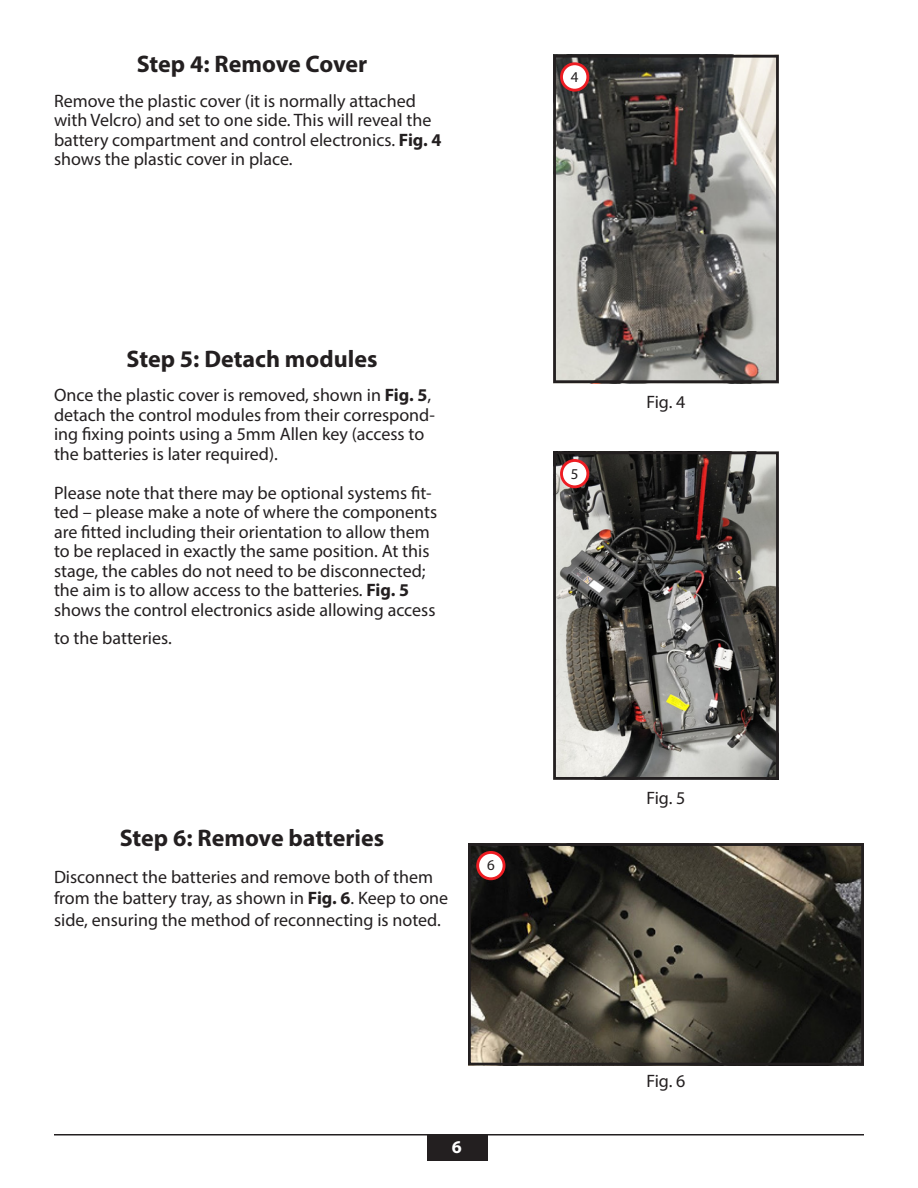
<style>
.page{position:relative;width:918px;height:1188px;background:#fff}
.page>*{position:absolute;margin:0;border:0;box-sizing:border-box;transform-origin:0 0}
.t1{font:700 24px "Myriad Pro";color:#231f20}
.t2{font:18px/19.5px "Myriad Pro";color:#231f20}
.t3{font:700 18px "Myriad Pro";color:#fff}
.t4{font:15px "Myriad Pro";color:#231f20}
.s1{font-weight:700}
</style>
<div class="page">
<div style="left:428px;top:1135px;width:60px;height:25px;background:#231f20"></div>
<hr style="left:54px;top:1134px;width:810px;height:2px;background:#231f20">
<img style="left:472px;top:847px;width:388px;height:214px">
<div style="left:468px;top:843px;width:396px;height:222px;border:3px solid #231f20"></div>
<div style="left:478px;top:852px;width:26px;height:27px;background:#fff;border-radius:50%"></div>
<div style="left:476px;top:851px;width:29px;height:29px;border:3px solid #ee1d23;border-radius:50%"></div>
<img style="left:557px;top:455px;width:218px;height:321px">
<div style="left:553px;top:451px;width:226px;height:329px;border:3px solid #231f20"></div>
<div style="left:562px;top:460px;width:26px;height:27px;background:#fff;border-radius:50%"></div>
<div style="left:560px;top:459px;width:29px;height:29px;border:3px solid #ee1d23;border-radius:50%"></div>
<img style="left:557px;top:59px;width:218px;height:320px">
<div style="left:553px;top:55px;width:226px;height:328px;border:3px solid #231f20"></div>
<div style="left:562px;top:64px;width:26px;height:26px;background:#fff;border-radius:50%"></div>
<div style="left:560px;top:62px;width:29px;height:30px;border:3px solid #ee1d23;border-radius:50%"></div>
<p class="t1" style="left:137px;top:48px;width:232px">Step 4: Remove Cover</p>
<p class="t2" style="left:54px;top:90px;width:389px">Remove the plastic cover (it is normally attached with Velcro) and set to one side. This will reveal the battery compartment and control electronics. <span class="s1">Fig. 4 </span>shows the plastic cover in place.</p>
<p class="t1" style="left:127px;top:343px;width:252px">Step 5: Detach modules</p>
<p class="t2" style="left:54px;top:385px;width:382px">Once the plastic cover is removed, shown in <span class="s1">Fig. 5</span>, detach the control modules from their correspond&shy;ing fixing points using a 5mm Allen key (access to the batteries is later required).</p>
<p class="t2" style="left:54px;top:483px;width:385px">Please note that there may be optional systems fit&shy;ted – please make a note of where the components are fitted including their orientation to allow them to be replaced in exactly the same position. At this stage, the cables do not need to be disconnected; the aim is to allow access to the batteries. <span class="s1">Fig. 5 </span>shows the control electronics aside allowing access</p>
<p class="t2" style="left:54px;top:628px;width:119px">to the batteries.</p>
<p class="t1" style="left:120px;top:822px;width:266px">Step 6: Remove batteries</p>
<p class="t2" style="left:54px;top:865px;width:396px;line-height:21.6px">Disconnect the batteries and remove both of them from the battery tray, as shown in <span class="s1">Fig. 6</span>. Keep to one side, ensuring the method of reconnecting is noted.</p>
<p class="t4" style="left:487px;top:856px;width:9px">6</p>
<p class="t3" style="left:452px;top:1135px;width:11px">6</p>
<p class="t4" style="left:571px;top:68px;width:9px">4</p>
<p class="t4" style="left:571px;top:464px;width:9px">5</p>
<p class="t2" style="left:646px;top:392px;width:41px">Fig. 4</p>
<p class="t2" style="left:646px;top:788px;width:41px">Fig. 5</p>
<p class="t2" style="left:646px;top:1071px;width:41px">Fig. 6</p>
</div>
